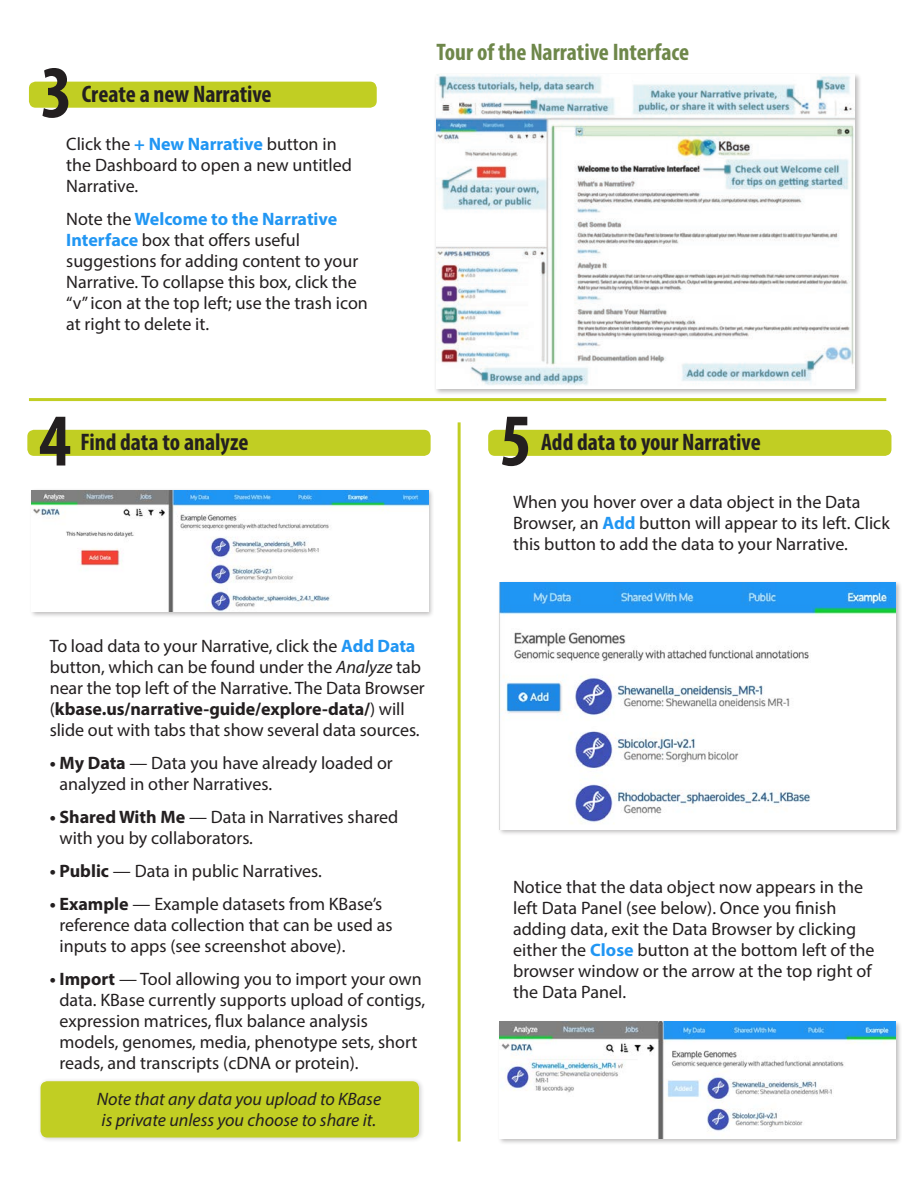
<style>
.page{position:relative;width:918px;height:1188px;background:#fff}
.page>*{position:absolute;margin:0;border:0;box-sizing:border-box;transform-origin:0 0}
.t1{font:700 condensed 75px "Myriad Pro";color:#231f20}
.t2{font:700 condensed 24px "Myriad Pro";color:#231f20}
.t3{font:700 condensed 24px "Myriad Pro";letter-spacing:-.005em;color:#6e874a}
.t4{font:18px/21px "Myriad Pro";color:#231f20}
.t5{font:italic 18px/21px "Myriad Pro";color:#231f20}
.s1{font-weight:700;color:#2196f3}
.s2{font-style:italic}
.s3{font-weight:700}
</style>
<div class="page">
<div style="left:496px;top:580px;width:405px;height:256px;background:#231f20;opacity:.3"></div>
<img style="left:499px;top:582px;width:396px;height:247px">
<div style="left:496px;top:1020px;width:405px;height:125px;background:#231f20;opacity:.3"></div>
<img style="left:499px;top:1022px;width:396px;height:117px">
<div style="left:29px;top:82px;width:347px;height:26px;background:#c1ce23;border-radius:7px"></div>
<hr style="left:457px;top:422px;width:3px;height:720px;background:#c1ce23">
<div style="left:37px;top:1078px;width:387px;height:65px;background:#231f20;opacity:.2"></div>
<div style="left:41px;top:1081px;width:378px;height:57px;background:#c1ce23;border-radius:7px"></div>
<div style="left:29px;top:488px;width:405px;height:130px;background:#231f20;opacity:.3"></div>
<img style="left:32px;top:491px;width:396px;height:120px">
<div style="left:27px;top:430px;width:403px;height:26px;background:#c1ce23;border-radius:7px"></div>
<div style="left:488px;top:430px;width:403px;height:26px;background:#c1ce23;border-radius:7px"></div>
<hr style="left:29px;top:398px;width:856px;height:3px;background:#c1ce23">
<div style="left:433px;top:73px;width:428px;height:323px;background:#231f20;opacity:.3"></div>
<img style="left:436px;top:75px;width:418px;height:314px">
<p class="t1" style="left:41px;top:45px;width:33px">3</p>
<p class="t2" style="left:82px;top:79px;width:191px">Create a new Narrative</p>
<p class="t4" style="left:66px;top:133px;width:287px">Click the <span class="s1">+ New Narrative</span> button in the Dashboard to open a new untitled<br>Narrative.</p>
<p class="t4" style="left:66px;top:208px;width:303px">Note the <span class="s1">Welcome to the Narrative Interface</span> box that offers useful suggestions for adding content to your Narrative. To collapse this box, click the “v” icon at the top left; use the trash icon at right to delete it.</p>
<p class="t1" style="left:39px;top:394px;width:33px">4</p>
<p class="t2" style="left:80px;top:427px;width:170px">Find data to analyze</p>
<p class="t3" style="left:436px;top:37px;width:254px">Tour of the Narrative Interface</p>
<p class="t1" style="left:499px;top:394px;width:33px">5</p>
<p class="t2" style="left:541px;top:427px;width:221px">Add data to your Narrative</p>
<p class="t4" style="left:513px;top:491px;width:378px">When you hover over a data object in the Data<br>Browser, an <span class="s1">Add</span> button will appear to its left. Click this button to add the data to your Narrative.</p>
<p class="t4" style="left:50px;top:636px;width:376px">To load data to your Narrative, click the <span class="s1">Add Data </span>button, which can be found under the <span class="s2">Analyze</span> tab near the top left of the Narrative. The Data Browser (<span class="s3">kbase.us/narrative-guide/explore-data/</span>) will slide out with tabs that show several data sources.</p>
<p class="t4" style="left:59px;top:753px;width:335px;text-indent:-10px"><span class="s3">• My Data</span> — Data you have already loaded or analyzed in other Narratives.</p>
<p class="t4" style="left:59px;top:807px;width:340px;text-indent:-10px"><span class="s3">• Shared With Me</span> — Data in Narratives shared with you by collaborators.</p>
<p class="t4" style="left:50px;top:861px;width:273px"><span class="s3">• Public</span> — Data in public Narratives.</p>
<p class="t4" style="left:59px;top:894px;width:334px;text-indent:-10px"><span class="s3">• Example</span> — Example datasets from KBase’s reference data collection that can be used as inputs to apps (see screenshot above).</p>
<p class="t4" style="left:59px;top:969px;width:367px;text-indent:-10px"><span class="s3">• Import</span> — Tool allowing you to import your own data. KBase currently supports upload of contigs, expression matrices, flux balance analysis models, genomes, media, phenotype sets, short reads, and transcripts (cDNA or protein).</p>
<p class="t5" style="left:97px;top:1089px;width:286px">Note that any data you upload to KBase is private unless you choose to share it.</p>
<p class="t4" style="left:513px;top:876px;width:363px">Notice that the data object now appears in the left Data Panel (see below). Once you finish adding data, exit the Data Browser by clicking either the <span class="s1">Close</span> button at the bottom left of the browser window or the arrow at the top right of the Data Panel.</p>
</div>
